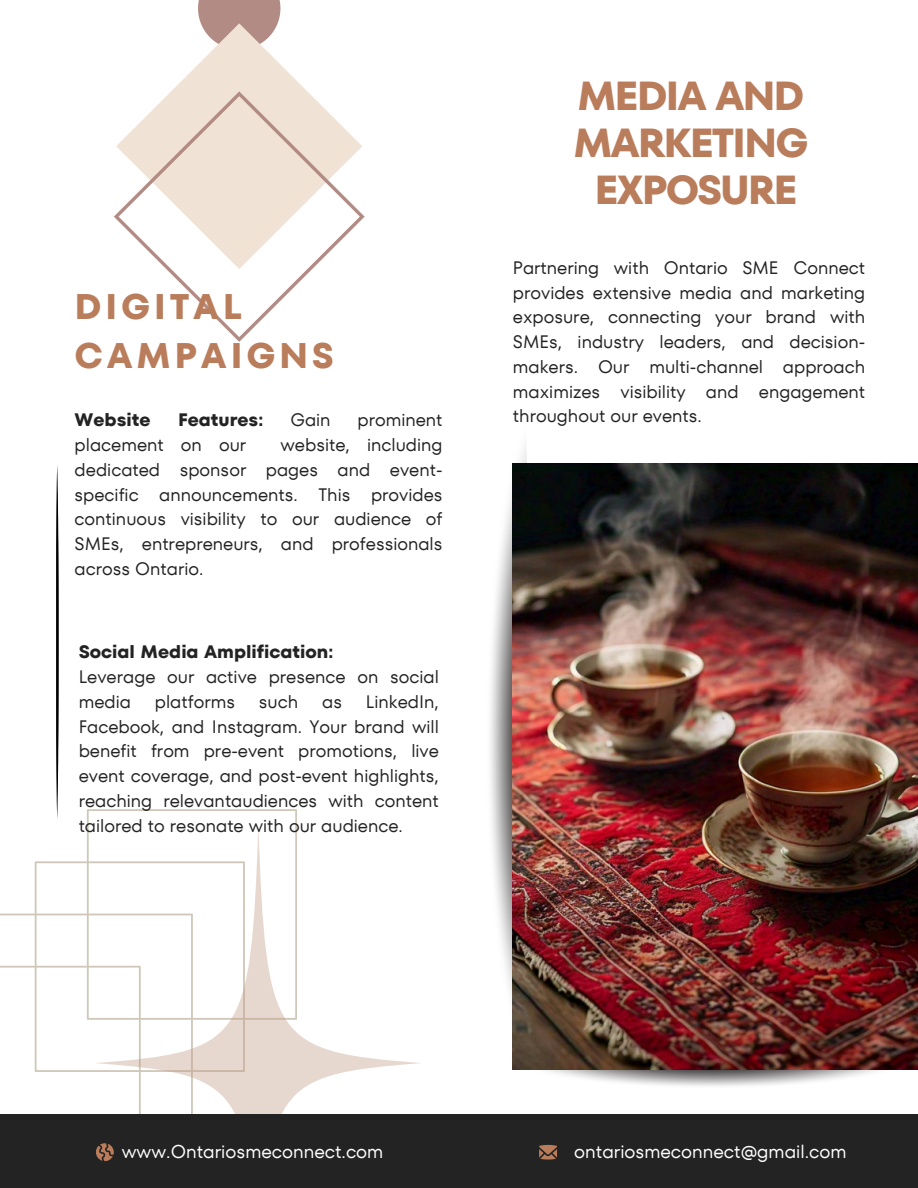
<style>
.page{position:relative;width:918px;height:1188px;background:#fff}
.page>*{position:absolute;margin:0;border:0;box-sizing:border-box;transform-origin:0 0}
.t1{font:700 40.35px/47.2px "TT Fors";letter-spacing:-.05em;color:#ba7d5b;text-align:center}
.t2{font:700 35.55px/49.2px "TT Fors";letter-spacing:.1em;color:#ba7d5b}
.t3{font:18.45px "TT Fors";color:#fff}
.t4{font:18px/24.8px "TT Fors";color:#232323;text-align:justify}
.t5{font:700 18px "TT Fors";color:#232323}
</style>
<div class="page">
<svg style="left:0;top:809px;width:297px;height:263px"></svg>
<svg style="left:95px;top:826px;width:326px;height:288px"></svg>
<div style="left:0;top:1114px;width:918px;height:74px;background:#232323"></div>
<svg style="left:539px;top:1145px;width:18px;height:15px"></svg>
<svg style="left:96px;top:1143px;width:18px;height:18px"></svg>
<svg style="left:56px;top:465px;width:3px;height:354px"></svg>
<img style="left:512px;top:1069px;width:406px;height:17px">
<img style="left:490px;top:448px;width:37px;height:621px">
<div style="left:198px;top:0;width:82px;height:23px;background:#b18b84"></div>
<svg style="left:172px;top:23px;width:135px;height:68px;fill:#f0e3d5"></svg>
<svg style="left:114px;top:91px;width:251px;height:251px"></svg>
<img style="left:513px;top:463px;width:405px;height:606px">
<p class="t2" style="left:75px;top:282px;width:261px">DIGITAL<br>CAMPAIGNS</p>
<h2 class="t5" style="left:75px;top:407px;width:78px">Website</h2>
<h2 class="t5" style="left:178px;top:407px;width:87px">Features:</h2>
<h2 class="t4" style="left:291px;top:408px;width:41px">Gain</h2>
<h2 class="t4" style="left:358px;top:408px;width:87px">prominent</h2>
<h2 class="t4" style="left:75px;top:432px;width:173px">placement on our</h2>
<h2 class="t4" style="left:75px;top:432px;width:369px;text-indent:206px">website, including dedicated sponsor pages and event&shy;specific announcements. This provides continuous visibility to our audience of SMEs, entrepreneurs, and professionals across Ontario.</h2>
<p class="t5" style="left:79px;top:639px;width:256px">Social Media Amplification:</p>
<p class="t4" style="left:79px;top:664px;width:362px">Leverage our active presence on social media</p>
<p class="t4" style="left:79px;top:689px;width:362px;text-indent:287px">LinkedIn, Facebook, and Instagram. Your brand will benefit from pre-event promotions, live event coverage, and post-event highlights, reaching relevantaudiences with content tailored to resonate with our audience.</p>
<p class="t4" style="left:155px;top:689px;width:82px">platforms</p>
<p class="t4" style="left:259px;top:689px;width:41px">such</p>
<p class="t4" style="left:322px;top:689px;width:21px">as</p>
<p class="t1" style="left:573px;top:72px;width:237px">MEDIA AND<br>MARKETING<br>EXPOSURE</p>
<p class="t4" style="left:513px;top:255px;width:354px">Partnering with Ontario SME Connect provides extensive media and marketing exposure, connecting your brand with SMEs, industry leaders, and decision&shy;makers. Our multi-channel approach maximizes visibility and engagement throughout our events.</p>
<p class="t3" style="left:122px;top:1139px;width:263px">www.Ontariosmeconnect.com</p>
<p class="t3" style="left:574px;top:1139px;width:274px">ontariosmeconnect@gmail.com</p>
</div>
